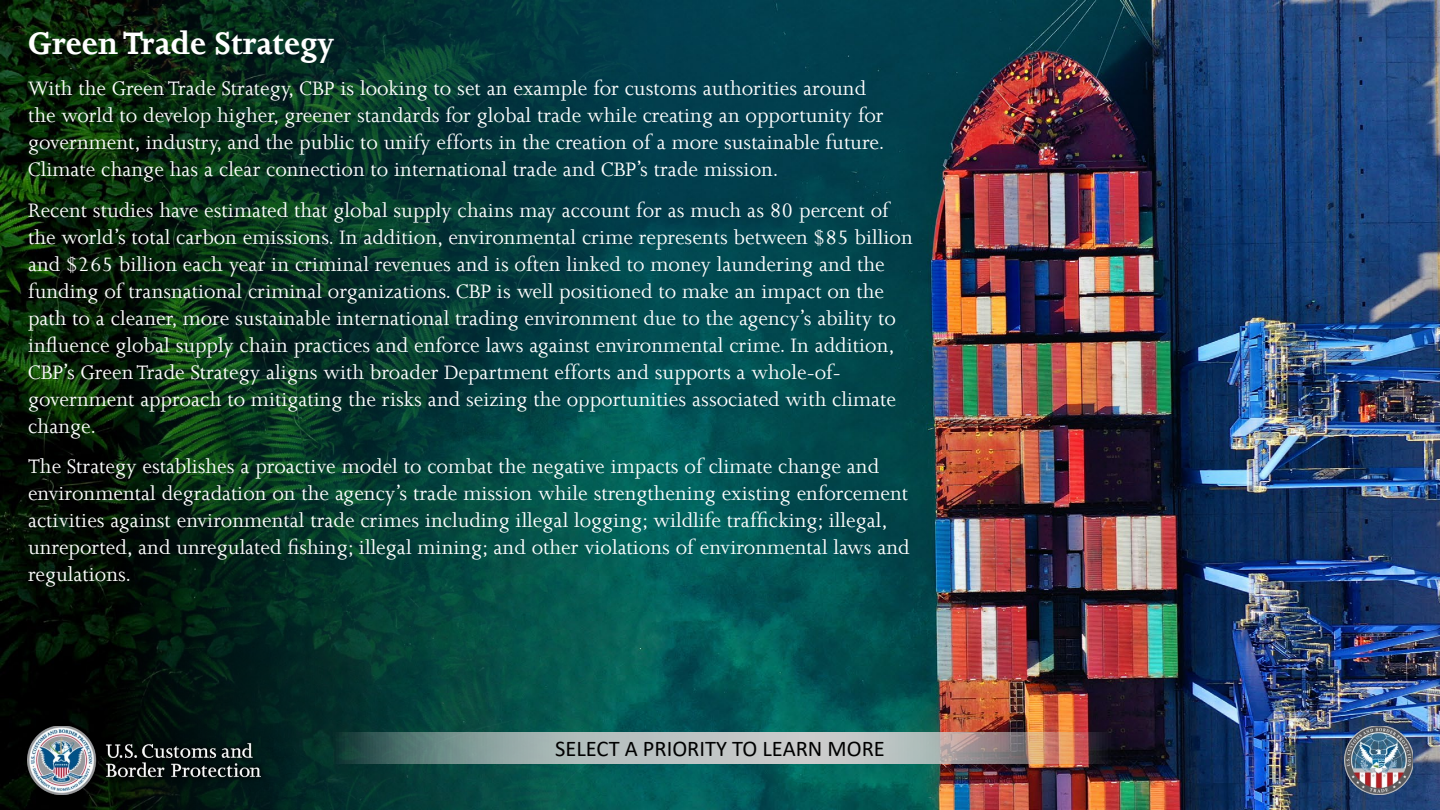
<style>
.page{position:relative;width:1440px;height:810px;background:#fff}
.page>*{position:absolute;margin:0;border:0;box-sizing:border-box;transform-origin:0 0}
.t1{font:700 36px "Joanna";color:#fff}
.t2{font:22.5px/27px "Joanna";color:#fff}
.t3{font:22.5px "Calibri";color:#000}
</style>
<div class="page">
<img style="left:0;top:0;width:108px;height:810px">
<img style="left:108px;top:0;width:1332px;height:810px">
<svg style="left:20px;top:720px;width:246px;height:81px;background:#010f0a"></svg>
<img style="left:27px;top:726px;width:234px;height:69px">
<img style="left:1344px;top:726px;width:69px;height:69px">
<svg style="left:28px;top:716px;width:88px;height:6px"></svg>
<svg style="left:152px;top:716px;width:129px;height:6px"></svg>
<svg style="left:294px;top:716px;width:129px;height:6px"></svg>
<div style="left:435px;top:716px;width:129px;height:6px;background:#074e46;border-radius:3px"></div>
<svg style="left:577px;top:716px;width:129px;height:6px"></svg>
<svg style="left:718px;top:716px;width:129px;height:6px"></svg>
<svg style="left:860px;top:716px;width:129px;height:6px"></svg>
<svg style="left:1001px;top:716px;width:129px;height:6px"></svg>
<svg style="left:1143px;top:716px;width:129px;height:6px"></svg>
<svg style="left:1284px;top:716px;width:129px;height:6px"></svg>
<svg style="left:326px;top:732px;width:788px;height:32px;background:#9b9f9c"></svg>
<h1 class="t1" style="left:28px;top:21px;width:308px">Green Trade Strategy</h1>
<p class="t2" style="left:28px;top:74px;width:858px">With the Green Trade Strategy, CBP is looking to set an example for customs authorities around the world to develop higher, greener standards for global trade while creating an opportunity for government, industry, and the public to unify efforts in the creation of a more sustainable future.<br>Climate change has a clear connection to international trade and CBP’s trade mission.</p>
<p class="t2" style="left:28px;top:196px;width:886px">Recent studies have estimated that global supply chains may account for as much as 80 percent of the world’s total carbon emissions. In addition, environmental crime represents between $85 billion and $265 billion each year in criminal revenues and is often linked to money laundering and the funding of transnational criminal organizations. CBP is well positioned to make an impact on the path to a cleaner, more sustainable international trading environment due to the agency’s ability to influence global supply chain practices and enforce laws against environmental crime. In addition, CBP’s Green Trade Strategy aligns with broader Department efforts and supports a whole-of&shy;government approach to mitigating the risks and seizing the opportunities associated with climate change.</p>
<p class="t2" style="left:28px;top:452px;width:883px">The Strategy establishes a proactive model to combat the negative impacts of climate change and environmental degradation on the agency’s trade mission while strengthening existing enforcement activities against environmental trade crimes including illegal logging; wildlife trafficking; illegal, unreported, and unregulated fishing; illegal mining; and other violations of environmental laws and regulations.</p>
<p class="t3" style="left:555px;top:733px;width:331px">SELECT A PRIORITY TO LEARN MORE</p>
</div>
